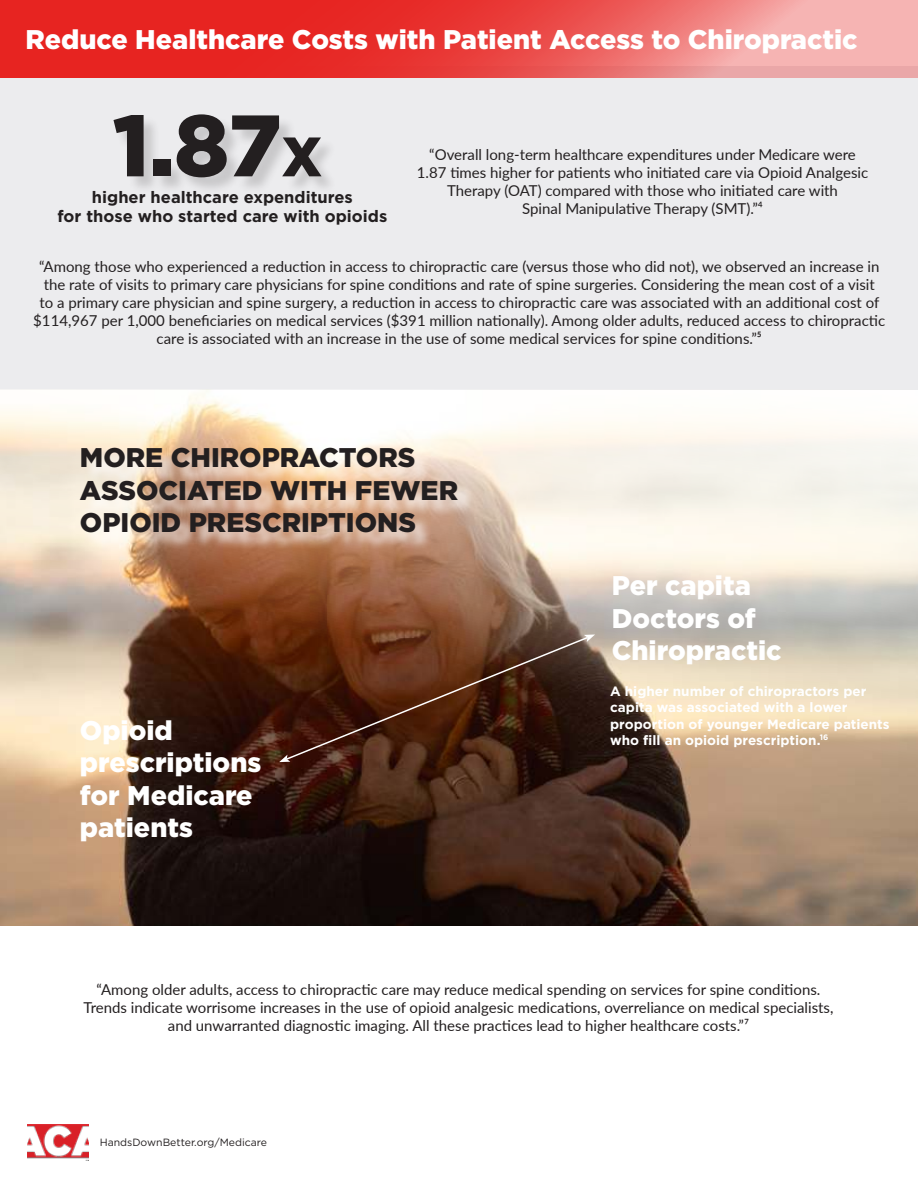
<style>
.page{position:relative;width:918px;height:1188px;background:#fff}
.page>*{position:absolute;margin:0;border:0;box-sizing:border-box;transform-origin:0 0}
.t1{font:900 87px "Gotham";color:#231f20}
.t2{font:900 27px/32.4px "Gotham";color:#fff}
.t3{font:900 27px/32.4px "Gotham";color:#231f20}
.t4{font:700 16.5px/19.8px "Gotham";color:#231f20;text-align:center}
.t5{font:15px/18px "Lato";color:#231f20;text-align:center}
.t6{font:700 13.5px/16.2px "Gotham";color:#fff}
.t7{font:10.5px "Gotham";color:#231f20}
.s1{font-size:55.5px}
</style>
<div class="page">
<div style="left:0;top:66px;width:918px;height:323px;background:#ececee"></div>
<svg style="left:0;top:0;width:918px;height:78px;background:#eb5250"></svg>
<img style="left:28px;top:1124px;width:61px;height:36px">
<img style="left:0;top:389px;width:917px;height:536px">
<div style="left:116px;top:116px;width:222px;height:79px;background:#231f20;opacity:.18"></div>
<div style="left:84px;top:450px;width:391px;height:101px;background:#fff;opacity:.75"></div>
<svg style="left:279px;top:634px;width:316px;height:128px;background:#4b2514"></svg>
<img style="left:915px;top:871px;width:3px;height:55px">
<h2 class="t2" style="left:26px;top:24px;width:834px">Reduce Healthcare Costs with Patient Access to Chiropractic</h2>
<h1 class="t1" style="left:113px;top:107px;width:211px">1.87<span class="s1">X</span></h1>
<p class="t4" style="left:58px;top:188px;width:331px">higher healthcare expenditures<br>for those who started care with opioids</p>
<p class="t5" style="left:417px;top:147px;width:453px">“Overall long-term healthcare expenditures under Medicare were 1.87 times higher for patients who initiated care via Opioid Analgesic Therapy (OAT) compared with those who initiated care with<br>Spinal Manipulative Therapy (SMT).”⁴</p>
<p class="t5" style="left:33px;top:257px;width:853px">“Among those who experienced a reduction in access to chiropractic care (versus those who did not), we observed an increase in the rate of visits to primary care physicians for spine conditions and rate of spine surgeries. Considering the mean cost of a visit<br>to a primary care physician and spine surgery, a reduction in access to chiropractic care was associated with an additional cost of $114,967 per 1,000 beneficiaries on medical services ($391 million nationally). Among older adults, reduced access to chiropractic care is associated with an increase in the use of some medical services for spine conditions.”⁵</p>
<h2 class="t3" style="left:80px;top:443px;width:380px">MORE CHIROPRACTORS<br>ASSOCIATED WITH FEWER<br>OPIOID PRESCRIPTIONS</h2>
<h2 class="t2" style="left:80px;top:716px;width:183px">Opioid prescriptions for Medicare patients</h2>
<h2 class="t2" style="left:612px;top:571px;width:171px">Per capita<br>Doctors of<br>Chiropractic</h2>
<p class="t6" style="left:610px;top:684px;width:281px">A higher number of chiropractors per capita was associated with a lower proportion of younger Medicare patients who fill an opioid prescription.<sup>16</sup></p>
<p class="t5" style="left:84px;top:980px;width:751px">“Among older adults, access to chiropractic care may reduce medical spending on services for spine conditions.<br>Trends indicate worrisome increases in the use of opioid analgesic medications, overreliance on medical specialists, and unwarranted diagnostic imaging. All these practices lead to higher healthcare costs.”⁷</p>
<p class="t7" style="left:100px;top:1138px;width:169px">HandsDownBetter.org/Medicare</p>
</div>
